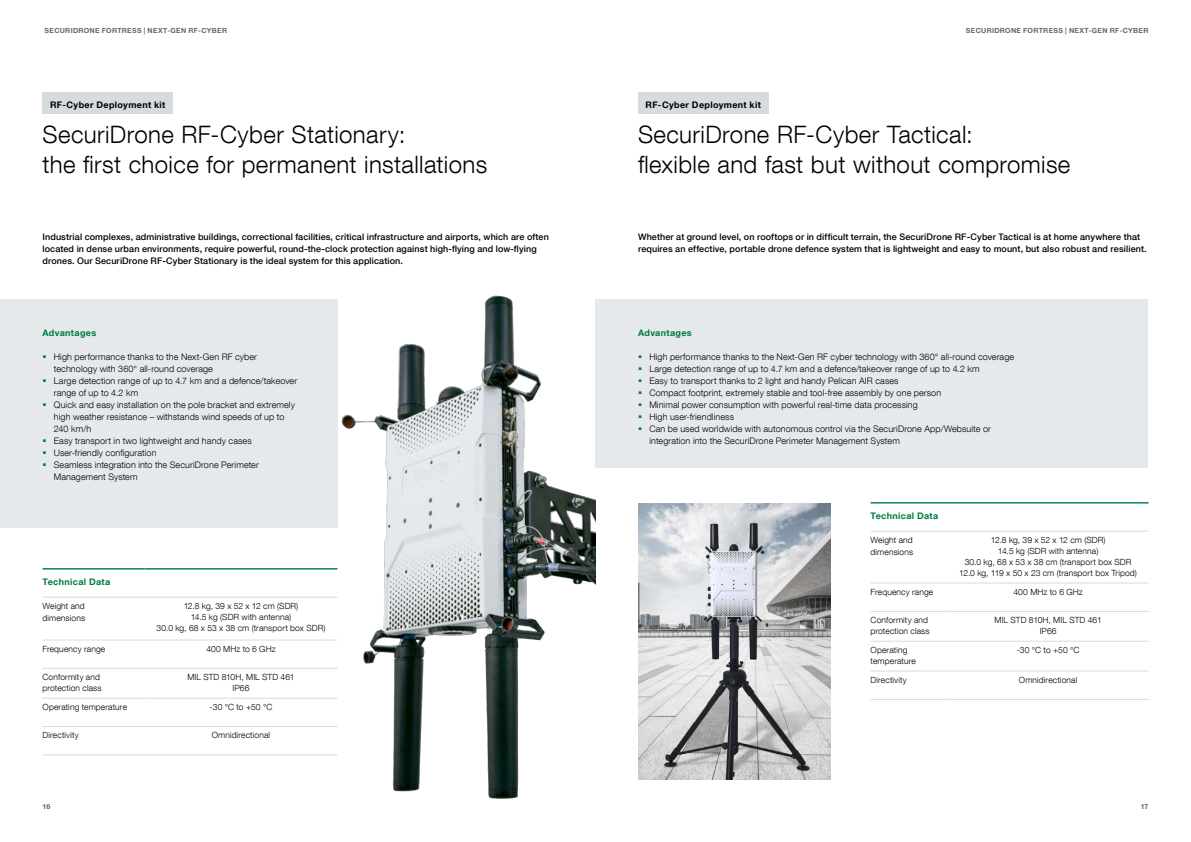
<style>
.page{position:relative;width:1191px;height:842px;background:#fff}
.page>*{position:absolute;margin:0;border:0;box-sizing:border-box;transform-origin:0 0}
.t1{font:300 24px/30px "Helvetica Neue LT Com";letter-spacing:.015em;color:#000}
.t2{font:300 9px/12px "Helvetica Neue LT Com";letter-spacing:.01em;color:#000}
.t3{font:500 9px/12px "Helvetica Neue LT Com";letter-spacing:.01em;color:#000}
.t4{font:700 9px "Helvetica Neue LT Com";letter-spacing:.04em;color:#007b3d}
.t5{font:700 9px "Helvetica Neue LT Com";letter-spacing:.04em;color:#000}
.t6{font:300 8.5px/11px "Helvetica Neue LT Com";letter-spacing:.015em;color:#000}
.t7{font:700 7px "Helvetica Neue LT Com";letter-spacing:.045em;color:#5d686e}
</style>
<div class="page">
<div style="left:0;top:300px;width:337px;height:228px;background:#e6e9eb"></div>
<div style="left:595px;top:300px;width:553px;height:168px;background:#e6e9eb"></div>
<img style="left:304px;top:295px;width:291px;height:504px">
<img style="left:638px;top:504px;width:193px;height:276px">
<hr style="left:43px;top:568px;width:102px;height:1px;background:#007b3d">
<hr style="left:145px;top:568px;width:192px;height:1px;background:#007b3d">
<hr style="left:43px;top:597px;width:102px;height:1px;background:#d6dbde">
<hr style="left:145px;top:597px;width:192px;height:1px;background:#d6dbde">
<hr style="left:43px;top:640px;width:102px;height:1px;background:#d6dbde">
<hr style="left:145px;top:640px;width:192px;height:1px;background:#d6dbde">
<hr style="left:43px;top:668px;width:102px;height:1px;background:#d6dbde">
<hr style="left:145px;top:668px;width:192px;height:1px;background:#d6dbde">
<hr style="left:43px;top:698px;width:102px;height:1px;background:#d6dbde">
<hr style="left:145px;top:698px;width:192px;height:1px;background:#d6dbde">
<hr style="left:43px;top:726px;width:102px;height:1px;background:#d6dbde">
<hr style="left:145px;top:726px;width:192px;height:1px;background:#d6dbde">
<hr style="left:43px;top:754px;width:102px;height:1px;background:#d6dbde">
<hr style="left:145px;top:754px;width:192px;height:1px;background:#d6dbde">
<hr style="left:870px;top:502px;width:77px;height:1px;background:#007b3d">
<hr style="left:947px;top:502px;width:201px;height:1px;background:#007b3d">
<hr style="left:870px;top:531px;width:77px;height:1px;background:#d6dbde">
<hr style="left:947px;top:531px;width:201px;height:1px;background:#d6dbde">
<hr style="left:870px;top:583px;width:77px;height:1px;background:#d6dbde">
<hr style="left:947px;top:583px;width:201px;height:1px;background:#d6dbde">
<hr style="left:870px;top:611px;width:77px;height:1px;background:#d6dbde">
<hr style="left:947px;top:611px;width:201px;height:1px;background:#d6dbde">
<hr style="left:870px;top:641px;width:77px;height:1px;background:#d6dbde">
<hr style="left:947px;top:641px;width:201px;height:1px;background:#d6dbde">
<hr style="left:870px;top:671px;width:77px;height:1px;background:#d6dbde">
<hr style="left:947px;top:671px;width:201px;height:1px;background:#d6dbde">
<hr style="left:870px;top:699px;width:77px;height:1px;background:#d6dbde">
<hr style="left:947px;top:699px;width:201px;height:1px;background:#d6dbde">
<div style="left:43px;top:93px;width:130px;height:21px;background:#d6dbde"></div>
<div style="left:638px;top:93px;width:130px;height:21px;background:#d6dbde"></div>
<p class="t7" style="left:45px;top:26px;width:184px">SECURIDRONE FORTRESS | NEXT-GEN RF-CYBER</p>
<p class="t7" style="left:966px;top:26px;width:184px">SECURIDRONE FORTRESS | NEXT-GEN RF-CYBER</p>
<p class="t5" style="left:50px;top:99px;width:117px">RF-Cyber Deployment kit</p>
<p class="t5" style="left:645px;top:99px;width:117px">RF-Cyber Deployment kit</p>
<h1 class="t1" style="left:43px;top:119px;width:446px">SecuriDrone RF-Cyber Stationary:<br>the first choice for permanent installations</h1>
<p class="t3" style="left:43px;top:230px;width:508px">Industrial complexes, administrative buildings, correctional facilities, critical infrastructure and airports, which are often located in dense urban environments, require powerful, round-the-clock protection against high-flying and low-flying drones. Our SecuriDrone RF-Cyber Stationary is the ideal system for this application.</p>
<p class="t4" style="left:43px;top:327px;width:55px">Advantages</p>
<p class="t2" style="left:54px;top:350px;width:245px">High performance thanks to the Next-Gen RF cyber technology with 360° all-round coverage<br>Large detection range of up to 4.7 km and a defence/takeover range of up to 4.2 km<br>Quick and easy installation on the pole bracket and extremely high weather resistance – withstands wind speeds of up to 240 km/h<br>Easy transport in two lightweight and handy cases User-friendly configuration<br>Seamless integration into the SecuriDrone Perimeter Management System</p>
<p class="t4" style="left:43px;top:576px;width:69px">Technical Data</p>
<p class="t6" style="left:43px;top:600px;width:44px;line-height:12px">Weight and dimensions</p>
<p class="t6" style="left:157px;top:600px;width:170px;text-align:center">12.8 kg, 39 x 52 x 12 cm (SDR)<br>14.5 kg (SDR with antenna)<br>30.0 kg, 68 x 53 x 38 cm (transport box SDR)</p>
<p class="t6" style="left:43px;top:643px;width:64px">Frequency range</p>
<p class="t6" style="left:206px;top:643px;width:71px">400 MHz to 6 GHz</p>
<p class="t6" style="left:43px;top:671px;width:61px">Conformity and protection class</p>
<p class="t6" style="left:187px;top:671px;width:109px;text-align:center">MIL STD 810H, MIL STD 461<br>IP66</p>
<p class="t6" style="left:43px;top:701px;width:86px">Operating temperature</p>
<p class="t6" style="left:210px;top:701px;width:64px">-30 °C to +50 °C</p>
<p class="t6" style="left:43px;top:729px;width:38px">Directivity</p>
<p class="t6" style="left:212px;top:729px;width:60px">Omnidirectional</p>
<h1 class="t1" style="left:638px;top:119px;width:434px">SecuriDrone RF-Cyber Tactical:<br>flexible and fast but without compromise</h1>
<p class="t3" style="left:638px;top:230px;width:510px">Whether at ground level, on rooftops or in difficult terrain, the SecuriDrone RF-Cyber Tactical is at home anywhere that requires an effective, portable drone defence system that is lightweight and easy to mount, but also robust and resilient.</p>
<p class="t4" style="left:638px;top:327px;width:55px">Advantages</p>
<p class="t2" style="left:649px;top:350px;width:366px">High performance thanks to the Next-Gen RF cyber technology with 360° all-round coverage Large detection range of up to 4.7 km and a defence/takeover range of up to 4.2 km<br>Easy to transport thanks to 2 light and handy Pelican AIR cases<br>Compact footprint, extremely stable and tool-free assembly by one person<br>Minimal power consumption with powerful real-time data processing<br>High user-friendliness<br>Can be used worldwide with autonomous control via the SecuriDrone App/Websuite or integration into the SecuriDrone Perimeter Management System</p>
<p class="t4" style="left:870px;top:510px;width:69px">Technical Data</p>
<p class="t6" style="left:870px;top:534px;width:44px;line-height:12px">Weight and dimensions</p>
<p class="t6" style="left:959px;top:534px;width:179px;text-align:center">12.8 kg, 39 x 52 x 12 cm (SDR)<br>14.5 kg (SDR with antenna)<br>30.0 kg, 68 x 53 x 38 cm (transport box SDR 12.0 kg, 119 x 50 x 23 cm (transport box Tripod)</p>
<p class="t6" style="left:870px;top:586px;width:64px">Frequency range</p>
<p class="t6" style="left:1013px;top:586px;width:71px">400 MHz to 6 GHz</p>
<p class="t6" style="left:870px;top:614px;width:61px">Conformity and protection class</p>
<p class="t6" style="left:994px;top:614px;width:109px;text-align:center">MIL STD 810H, MIL STD 461<br>IP66</p>
<p class="t6" style="left:870px;top:644px;width:47px">Operating temperature</p>
<p class="t6" style="left:1016px;top:644px;width:64px">-30 °C to +50 °C</p>
<p class="t6" style="left:870px;top:674px;width:38px">Directivity</p>
<p class="t6" style="left:1019px;top:674px;width:60px">Omnidirectional</p>
<p class="t7" style="left:43px;top:802px;width:9px">16</p>
<p class="t7" style="left:1140px;top:802px;width:9px">17</p>
</div>
